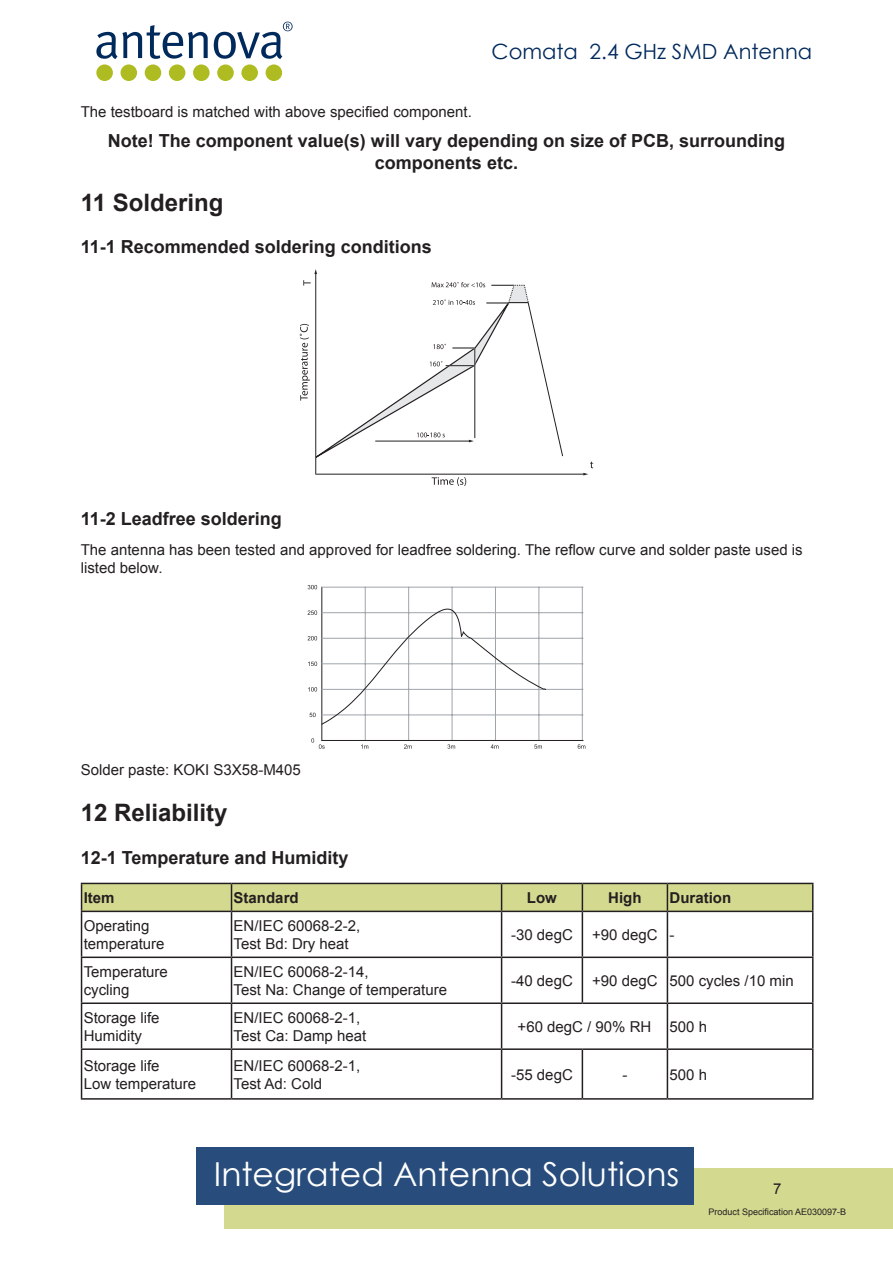
<style>
.page{position:relative;width:893px;height:1263px;background:#fff}
.page>*{position:absolute;margin:0;border:0;box-sizing:border-box;transform-origin:0 0}
.t1{font:33px "Century Gothic";color:#fff}
.t2{font:700 24px "Arial";color:#231f20}
.t3{font:21px "Century Gothic";color:#00295c}
.t4{font:700 18px/21.6px "Arial";color:#231f20;text-align:center}
.t5{font:15px/18px "Arial";color:#231f20}
.t6{font:700 15px "Arial";color:#231f20}
.t7{font:9px "Arial";color:#231f20}
</style>
<div class="page">
<svg style="left:96px;top:25px;width:112px;height:34px"></svg>
<svg style="left:214px;top:22px;width:79px;height:37px"></svg>
<div style="left:96px;top:64px;width:17px;height:17px;background:#aebc21;border-radius:50%"></div>
<div style="left:266px;top:64px;width:16px;height:17px;background:#aebc21;border-radius:50%"></div>
<div style="left:241px;top:64px;width:17px;height:17px;background:#aebc21;border-radius:50%"></div>
<div style="left:217px;top:64px;width:17px;height:17px;background:#aebc21;border-radius:50%"></div>
<div style="left:193px;top:64px;width:17px;height:17px;background:#aebc21;border-radius:50%"></div>
<div style="left:169px;top:64px;width:16px;height:17px;background:#aebc21;border-radius:50%"></div>
<div style="left:145px;top:64px;width:16px;height:17px;background:#aebc21;border-radius:50%"></div>
<div style="left:121px;top:64px;width:16px;height:17px;background:#aebc21;border-radius:50%"></div>
<div style="left:224px;top:1168px;width:669px;height:61px;background:#d3d98f"></div>
<div style="left:197px;top:1148px;width:497px;height:57px;background:#284c7b"></div>
<hr style="left:315px;top:474px;width:269px;height:1px;background:#231f20">
<hr style="left:315px;top:273px;width:1px;height:201px;background:#231f20">
<svg style="left:583px;top:462px;width:10px;height:13px"></svg>
<svg style="left:300px;top:280px;width:264px;height:206px"></svg>
<hr style="left:322px;top:587px;width:1px;height:153px;background:#231f20">
<hr style="left:322px;top:587px;width:261px;height:1px;background:#9ea5ab">
<hr style="left:322px;top:612px;width:261px;height:1px;background:#9ea5ab">
<hr style="left:322px;top:638px;width:261px;height:1px;background:#9ea5ab">
<hr style="left:322px;top:663px;width:261px;height:1px;background:#9ea5ab">
<hr style="left:322px;top:689px;width:261px;height:1px;background:#9ea5ab">
<hr style="left:322px;top:715px;width:261px;height:1px;background:#9ea5ab">
<hr style="left:365px;top:587px;width:1px;height:153px;background:#9ea5ab">
<hr style="left:408px;top:587px;width:1px;height:153px;background:#9ea5ab">
<hr style="left:452px;top:587px;width:1px;height:153px;background:#9ea5ab">
<hr style="left:495px;top:587px;width:1px;height:153px;background:#9ea5ab">
<hr style="left:539px;top:587px;width:1px;height:153px;background:#9ea5ab">
<hr style="left:582px;top:587px;width:1px;height:153px;background:#9ea5ab">
<hr style="left:322px;top:740px;width:261px;height:1px;background:#231f20">
<svg style="left:308px;top:585px;width:9px;height:4px"></svg>
<svg style="left:311px;top:738px;width:14px;height:11px"></svg>
<svg style="left:361px;top:744px;width:7px;height:5px"></svg>
<svg style="left:404px;top:744px;width:8px;height:5px"></svg>
<svg style="left:447px;top:744px;width:8px;height:5px"></svg>
<svg style="left:491px;top:744px;width:8px;height:5px"></svg>
<svg style="left:534px;top:744px;width:8px;height:5px"></svg>
<svg style="left:578px;top:744px;width:7px;height:5px"></svg>
<svg style="left:308px;top:602px;width:239px;height:123px"></svg>
<svg style="left:81px;top:883px;width:732px;height:28px;background:#c7cc87"></svg>
<hr style="left:81px;top:911px;width:151px;height:1px;background:#231f20">
<hr style="left:81px;top:912px;width:1px;height:44px;background:#231f20">
<hr style="left:232px;top:911px;width:270px;height:1px;background:#231f20">
<hr style="left:231px;top:912px;width:1px;height:44px;background:#231f20">
<hr style="left:502px;top:911px;width:80px;height:1px;background:#231f20">
<hr style="left:501px;top:912px;width:1px;height:44px;background:#231f20">
<hr style="left:582px;top:911px;width:85px;height:1px;background:#231f20">
<hr style="left:582px;top:912px;width:1px;height:44px;background:#231f20">
<hr style="left:667px;top:911px;width:146px;height:1px;background:#231f20">
<hr style="left:667px;top:912px;width:1px;height:44px;background:#231f20">
<hr style="left:812px;top:912px;width:1px;height:44px;background:#231f20">
<hr style="left:81px;top:956px;width:151px;height:2px;background:#231f20">
<hr style="left:81px;top:958px;width:1px;height:44px;background:#231f20">
<hr style="left:232px;top:956px;width:270px;height:2px;background:#231f20">
<hr style="left:231px;top:958px;width:1px;height:44px;background:#231f20">
<hr style="left:502px;top:956px;width:80px;height:2px;background:#231f20">
<hr style="left:501px;top:958px;width:1px;height:44px;background:#231f20">
<hr style="left:582px;top:956px;width:85px;height:2px;background:#231f20">
<hr style="left:582px;top:958px;width:1px;height:44px;background:#231f20">
<hr style="left:667px;top:956px;width:146px;height:2px;background:#231f20">
<hr style="left:667px;top:958px;width:1px;height:44px;background:#231f20">
<hr style="left:812px;top:958px;width:1px;height:44px;background:#231f20">
<hr style="left:81px;top:1002px;width:151px;height:2px;background:#231f20">
<hr style="left:81px;top:1004px;width:1px;height:44px;background:#231f20">
<hr style="left:232px;top:1002px;width:270px;height:2px;background:#231f20">
<hr style="left:231px;top:1004px;width:1px;height:44px;background:#231f20">
<hr style="left:502px;top:1002px;width:80px;height:2px;background:#231f20">
<hr style="left:501px;top:1004px;width:1px;height:44px;background:#231f20">
<hr style="left:582px;top:1002px;width:85px;height:2px;background:#231f20">
<hr style="left:667px;top:1002px;width:146px;height:2px;background:#231f20">
<hr style="left:667px;top:1004px;width:1px;height:44px;background:#231f20">
<hr style="left:812px;top:1004px;width:1px;height:44px;background:#231f20">
<hr style="left:81px;top:1048px;width:151px;height:2px;background:#231f20">
<hr style="left:81px;top:1050px;width:1px;height:48px;background:#231f20">
<hr style="left:232px;top:1048px;width:270px;height:2px;background:#231f20">
<hr style="left:231px;top:1050px;width:1px;height:48px;background:#231f20">
<hr style="left:502px;top:1048px;width:80px;height:2px;background:#231f20">
<hr style="left:501px;top:1050px;width:1px;height:48px;background:#231f20">
<hr style="left:582px;top:1048px;width:85px;height:2px;background:#231f20">
<hr style="left:582px;top:1050px;width:1px;height:48px;background:#231f20">
<hr style="left:667px;top:1048px;width:146px;height:2px;background:#231f20">
<hr style="left:667px;top:1050px;width:1px;height:48px;background:#231f20">
<hr style="left:812px;top:1050px;width:1px;height:48px;background:#231f20">
<hr style="left:81px;top:1098px;width:151px;height:2px;background:#231f20">
<hr style="left:232px;top:1098px;width:270px;height:2px;background:#231f20">
<hr style="left:502px;top:1098px;width:80px;height:2px;background:#231f20">
<hr style="left:582px;top:1098px;width:85px;height:2px;background:#231f20">
<hr style="left:667px;top:1098px;width:146px;height:2px;background:#231f20">
<h3 class="t3" style="left:492px;top:43px;width:322px">Comata 2.4 GHz SMD Antenna</h3>
<p class="t5" style="left:81px;top:103px;width:393px">The testboard is matched with above specified component.</p>
<p class="t4" style="left:108px;top:132px;width:679px">Note! The component value(s) will vary depending on size of PCB, surrounding components etc.</p>
<h2 class="t2" style="left:81px;top:193px;width:144px">11 Soldering</h2>
<p class="t4" style="left:81px;top:238px;width:353px">11-1 Recommended soldering conditions</p>
<p class="t4" style="left:81px;top:509px;width:203px">11-2 Leadfree soldering</p>
<p class="t5" style="left:81px;top:541px;width:723px">The antenna has been tested and approved for leadfree soldering. The reflow curve and solder paste used is listed below.</p>
<p class="t5" style="left:81px;top:761px;width:222px">Solder paste: KOKI S3X58-M405</p>
<h2 class="t2" style="left:81px;top:804px;width:148px">12 Reliability</h2>
<p class="t4" style="left:81px;top:848px;width:269px">12-1 Temperature and Humidity</p>
<p class="t6" style="left:84px;top:892px;width:32px">Item</p>
<p class="t6" style="left:234px;top:892px;width:67px">Standard</p>
<p class="t6" style="left:527px;top:892px;width:31px">Low</p>
<p class="t6" style="left:608px;top:892px;width:35px">High</p>
<p class="t6" style="left:670px;top:892px;width:63px">Duration</p>
<p class="t5" style="left:84px;top:917px;width:82px">Operating temperature</p>
<p class="t5" style="left:234px;top:917px;width:128px">EN/IEC 60068-2-2,<br>Test Bd: Dry heat</p>
<p class="t5" style="left:511px;top:926px;width:63px">-30 degC</p>
<p class="t5" style="left:592px;top:926px;width:84px">+90 degC -</p>
<p class="t5" style="left:84px;top:963px;width:86px">Temperature cycling</p>
<p class="t5" style="left:234px;top:963px;width:215px">EN/IEC 60068-2-14,<br>Test Na: Change of temperature</p>
<p class="t5" style="left:511px;top:972px;width:63px">-40 degC</p>
<p class="t5" style="left:592px;top:972px;width:203px">+90 degC 500 cycles /10 min</p>
<p class="t5" style="left:84px;top:1008px;width:77px">Storage life<br>Humidity</p>
<p class="t5" style="left:234px;top:1008px;width:134px">EN/IEC 60068-2-1,<br>Test Ca: Damp heat</p>
<p class="t5" style="left:518px;top:1017px;width:191px">+60 degC / 90% RH 500 h</p>
<p class="t5" style="left:84px;top:1056px;width:114px">Storage life<br>Low temperature</p>
<p class="t5" style="left:234px;top:1056px;width:128px">EN/IEC 60068-2-1,<br>Test Ad: Cold</p>
<p class="t5" style="left:511px;top:1065px;width:63px">-55 degC</p>
<p class="t5" style="left:622px;top:1065px;width:6px">-</p>
<p class="t5" style="left:670px;top:1065px;width:39px">500 h</p>
<h1 class="t1" style="left:214px;top:1161px;width:467px">Integrated Antenna Solutions</h1>
<p class="t5" style="left:773px;top:1180px;width:10px">7</p>
<p class="t7" style="left:709px;top:1206px;width:139px">Product Specification AE030097-B</p>
</div>
